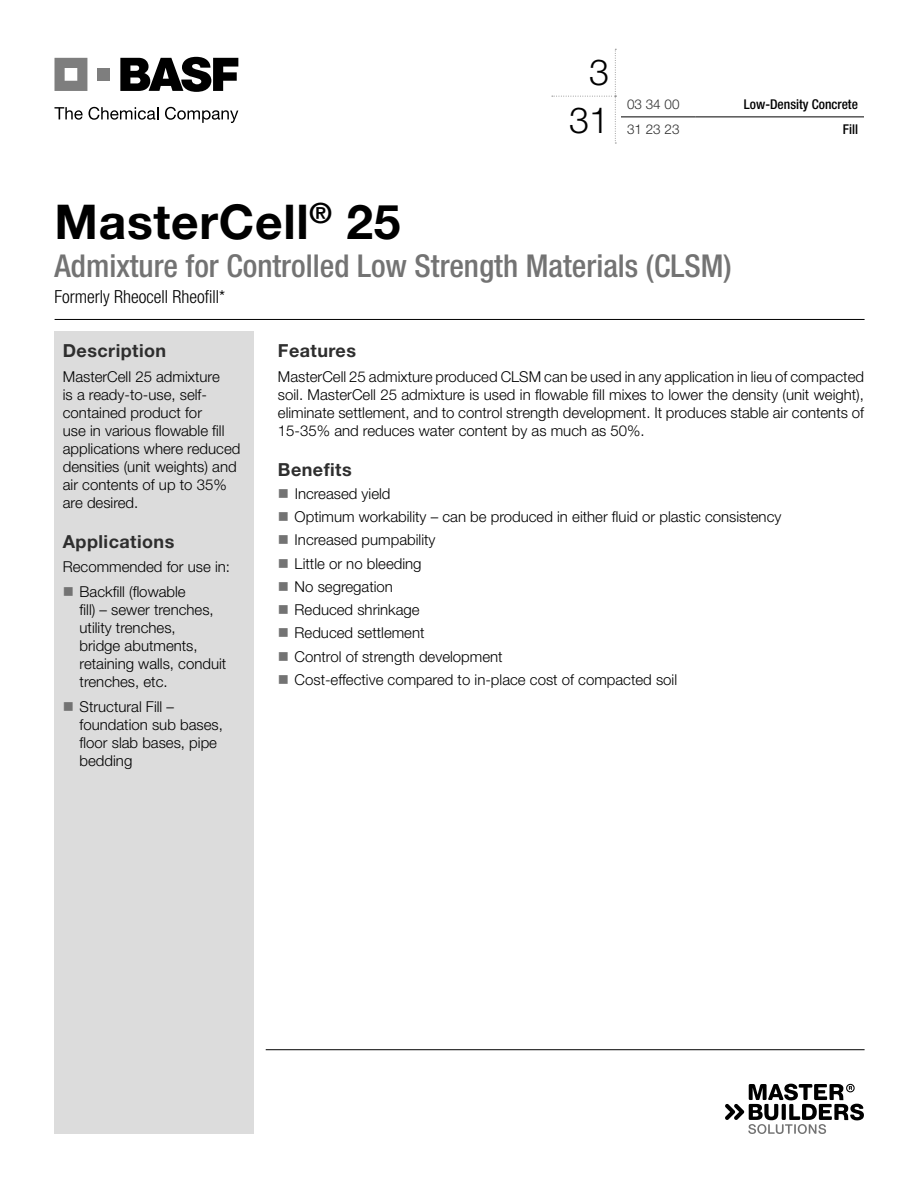
<style>
.page{position:relative;width:918px;height:1188px;background:#fff}
.page>*{position:absolute;margin:0;border:0;box-sizing:border-box;transform-origin:0 0}
.t1{font:700 48px "Helvetica Neue LT Std";letter-spacing:.015em;color:#000}
.t2{font:300 36px/47.2px "Helvetica Neue LT Std";color:#000;text-align:center}
.t3{font:500 condensed 31.5px "Helvetica Neue LT Std";color:#737373}
.t4{font:700 18px "Helvetica Neue LT Std";letter-spacing:.025em;color:#2e2e2e}
.t5{font:300 condensed 18px "Helvetica Neue LT Std";color:#000}
.t6{font:300 15px/18px "Helvetica Neue LT Std";color:#000}
.t7{font:500 condensed 13.5px "Helvetica Neue LT Std";color:#000}
.t8{font:300 13.5px "Helvetica Neue LT Std";color:#2e2e2e}
</style>
<div class="page">
<svg style="left:54px;top:107px;width:29px;height:13px"></svg>
<svg style="left:89px;top:107px;width:69px;height:13px"></svg>
<svg style="left:165px;top:107px;width:73px;height:16px"></svg>
<svg style="left:120px;top:57px;width:118px;height:35px"></svg>
<svg style="left:55px;top:58px;width:32px;height:33px"></svg>
<div style="left:98px;top:68px;width:12px;height:13px;background:#7e7e7e"></div>
<hr style="left:55px;top:319px;width:810px;height:1px;background:#000">
<div style="left:54px;top:331px;width:200px;height:803px;background:#dcdcdc"></div>
<svg style="left:725px;top:1084px;width:139px;height:50px"></svg>
<hr style="left:266px;top:1049px;width:599px;height:1px;background:#000">
<svg style="left:552px;top:49px;width:64px;height:95px"></svg>
<hr style="left:621px;top:117px;width:74px;height:1px;background:#000">
<hr style="left:695px;top:117px;width:169px;height:1px;background:#000">
<h2 class="t2" style="left:569px;top:48px;width:42px">3<br>31</h2>
<p class="t8" style="left:627px;top:96px;width:54px">03 34 00</p>
<p class="t7" style="left:744px;top:97px;width:116px">Low-Density Concrete</p>
<p class="t8" style="left:627px;top:121px;width:54px">31 23 23</p>
<p class="t7" style="left:843px;top:121px;width:17px">Fill</p>
<h1 class="t1" style="left:55px;top:192px;width:348px">MasterCell<sup>®</sup> 25</h1>
<h3 class="t3" style="left:55px;top:247px;width:679px">Admixture for Controlled Low Strength Materials (CLSM)</h3>
<p class="t5" style="left:55px;top:286px;width:172px">Formerly Rheocell Rheofill*</p>
<p class="t4" style="left:63px;top:339px;width:105px">Description</p>
<p class="t6" style="left:63px;top:367px;width:179px">MasterCell 25 admixture<br>is a ready-to-use, self&shy;contained product for<br>use in various flowable fill applications where reduced densities (unit weights) and air contents of up to 35% are desired.</p>
<p class="t4" style="left:63px;top:530px;width:113px">Applications</p>
<p class="t6" style="left:80px;top:554px;width:152px;line-height:24.8px;text-indent:-17px">Recommended for use in:<br>Backfill (flowable</p>
<p class="t6" style="left:80px;top:600px;width:148px">fill) – sewer trenches, utility trenches,<br>bridge abutments, retaining walls, conduit trenches, etc.</p>
<p class="t6" style="left:80px;top:697px;width:145px">Structural Fill – foundation sub bases, floor slab bases, pipe bedding</p>
<p class="t4" style="left:278px;top:339px;width:80px">Features</p>
<p class="t6" style="left:278px;top:367px;width:588px;text-align:justify">MasterCell 25 admixture produced CLSM can be used in any application in lieu of compacted soil. MasterCell 25 admixture is used in flowable fill mixes to lower the density (unit weight), eliminate settlement, and to control strength development. It produces stable air contents of 15-35% and reduces water content by as much as 50%.</p>
<p class="t4" style="left:278px;top:458px;width:75px">Benefits</p>
<p class="t6" style="left:295px;top:482px;width:488px;line-height:23.2px">Increased yield<br>Optimum workability – can be produced in either fluid or plastic consistency<br>Increased pumpability<br>Little or no bleeding<br>No segregation<br>Reduced shrinkage<br>Reduced settlement<br>Control of strength development<br>Cost-effective compared to in-place cost of compacted soil</p>
</div>
